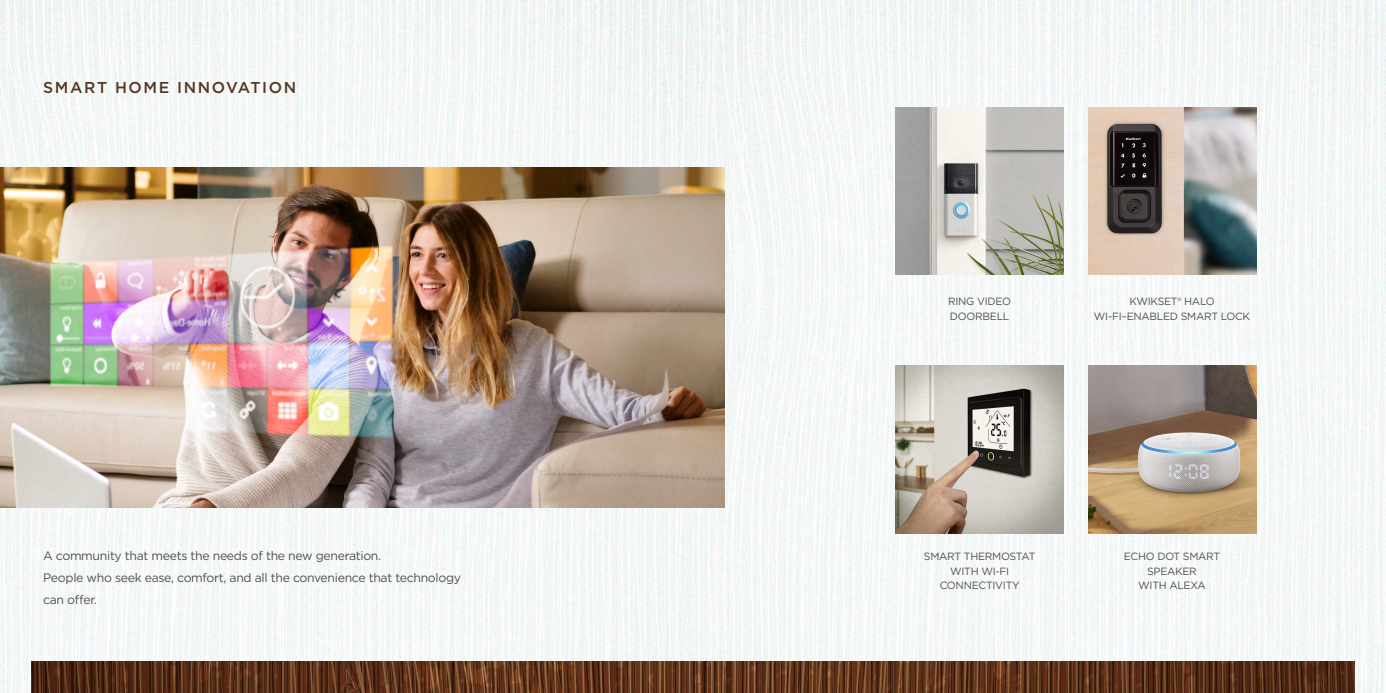
<style>
.page{position:relative;width:1386px;height:693px;background:#fff}
.page>*{position:absolute;margin:0;border:0;box-sizing:border-box;transform-origin:0 0}
.t1{font:500 15.75px "Gotham";letter-spacing:.1em;color:#543724}
.t2{font:12.25px/21.9px "Gotham";letter-spacing:-.025em;color:#504f4f}
.t3{font:10.5px/14.9px "Gotham";letter-spacing:-.025em;color:#504f4f;text-align:center}
</style>
<div class="page">
<img style="left:0;top:0;width:1386px;height:693px">
<img style="left:896px;top:107px;width:168px;height:168px">
<img style="left:896px;top:366px;width:168px;height:167px">
<img style="left:1088px;top:107px;width:168px;height:168px">
<img style="left:1088px;top:366px;width:168px;height:167px">
<img style="left:32px;top:662px;width:1322px;height:31px">
<img style="left:0;top:168px;width:724px;height:340px">
<h1 class="t1" style="left:43px;top:77px;width:255px">SMART HOME INNOVATION</h1>
<p class="t2" style="left:43px;top:545px;width:419px">A community that meets the needs of the new generation.<br>People who seek ease, comfort, and all the convenience that technology can offer.</p>
<p class="t3" style="left:948px;top:294px;width:65px;text-align:left">RING VIDEO<br>DOORBELL</p>
<p class="t3" style="left:1094px;top:294px;width:158px">KWIKSET® HALO<br>WI-FI–ENABLED SMART LOCK</p>
<p class="t3" style="left:924px;top:548px;width:113px">SMART THERMOSTAT<br>WITH WI-FI<br>CONNECTIVITY</p>
<p class="t3" style="left:1124px;top:548px;width:98px">ECHO DOT SMART<br>SPEAKER<br>WITH ALEXA</p>
</div>
